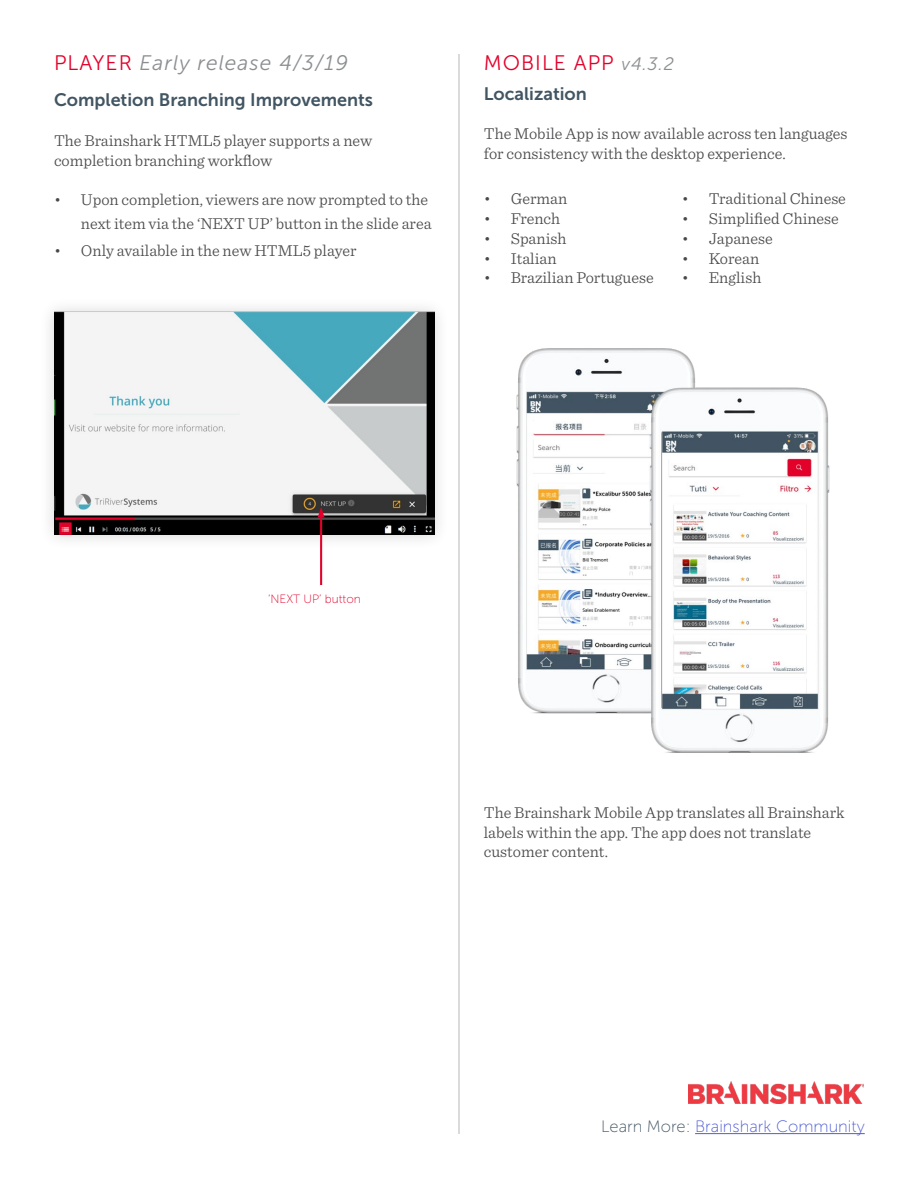
<style>
.page{position:relative;width:918px;height:1188px;background:#fff}
.page>*{position:absolute;margin:0;border:0;box-sizing:border-box;transform-origin:0 0}
.t1{font:italic 21px "Museo Sans 300";letter-spacing:.05em;color:#8b8e90}
.t2{font:21px "Museo Sans 300";letter-spacing:.05em;color:#e4002b}
.t3{font:18px "Museo Sans 700";color:#425563}
.t4{font:300 16.5px/19.8px "Sentinel";color:#48484a}
.t5{font:16.5px "Museo Sans 100";color:#4f5cd6}
.t6{font:12px "Museo Sans 100";color:#e4002b}
.s1{font-style:normal;color:#e4002b}
.s2{font-style:italic;font-size:18px;color:#8b8e90}
.s3{color:#425563}
</style>
<div class="page">
<hr style="left:459px;top:54px;width:1px;height:1080px;background:#b4b6b8">
<div style="left:39px;top:297px;width:411px;height:253px;background:#f9f9f9"></div>
<img style="left:54px;top:311px;width:380px;height:224px">
<hr style="left:320px;top:516px;width:2px;height:69px;background:#e4002b">
<svg style="left:318px;top:507px;width:7px;height:11px"></svg>
<img style="left:516px;top:348px;width:314px;height:405px">
<img style="left:688px;top:1082px;width:176px;height:22px">
<hr style="left:695px;top:1133px;width:170px;height:1px;background:#4f5cd6">
<p class="t1" style="left:54px;top:51px;width:295px"><span class="s1">PLAYER</span> Early release 4/3/19</p>
<p class="t3" style="left:54px;top:90px;width:321px">Completion Branching Improvements</p>
<p class="t4" style="left:54px;top:129px;width:320px">The Brainshark HTML5 player supports a new completion branching workflow</p>
<p class="t4" style="left:54px;top:186px;width:379px;line-height:24px;text-align:right">• Upon completion, viewers are now prompted to the next item via the ‘NEXT UP’ button in the slide area</p>
<p class="t4" style="left:54px;top:239px;width:304px">• Only available in the new HTML5 player</p>
<p class="t2" style="left:484px;top:51px;width:192px">MOBILE APP <span class="s2">v4.3.2</span></p>
<p class="t3" style="left:484px;top:84px;width:105px">Localization</p>
<p class="t4" style="left:484px;top:123px;width:365px">The Mobile App is now available across ten languages for consistency with the desktop experience.</p>
<p class="t4" style="left:484px;top:188px;width:85px">• German</p>
<p class="t4" style="left:484px;top:208px;width:78px">• French</p>
<p class="t4" style="left:484px;top:227px;width:84px">• Spanish</p>
<p class="t4" style="left:484px;top:247px;width:74px">• Italian</p>
<p class="t4" style="left:484px;top:267px;width:172px">• Brazilian Portuguese</p>
<p class="t4" style="left:682px;top:188px;width:166px">• Traditional Chinese</p>
<p class="t4" style="left:682px;top:208px;width:159px">• Simplified Chinese</p>
<p class="t4" style="left:682px;top:227px;width:92px">• Japanese</p>
<p class="t4" style="left:682px;top:247px;width:79px">• Korean</p>
<p class="t4" style="left:682px;top:267px;width:81px">• English</p>
<p class="t6" style="left:268px;top:593px;width:94px">‘NEXT UP’ button</p>
<p class="t4" style="left:484px;top:801px;width:362px">The Brainshark Mobile App translates all Brainshark labels within the app. The app does not translate customer content.</p>
<p class="t5" style="left:601px;top:1118px;width:265px"><span class="s3">Learn More:</span> Brainshark Community</p>
</div>
